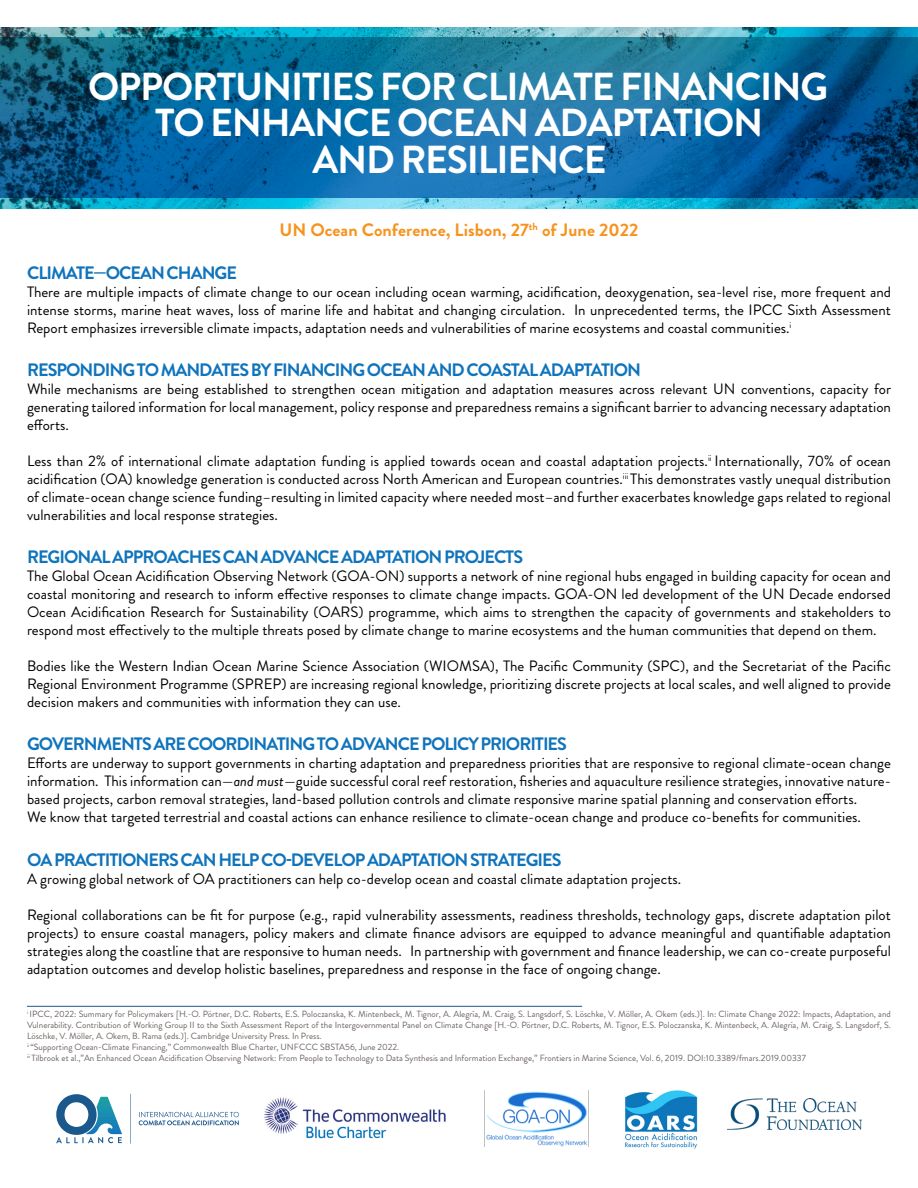
<style>
.page{position:relative;width:918px;height:1188px;background:#fff}
.page>*{position:absolute;margin:0;border:0;box-sizing:border-box;transform-origin:0 0}
.t1{font:700 39px "Brandon Grotesque";letter-spacing:-.03em;color:#fff}
.t2{font:700 18px "Brandon Grotesque";letter-spacing:-.055em;color:#1074bc}
.t3{font:700 18px "Brandon Grotesque";letter-spacing:.005em;color:#f7931d}
.t4{font:15px/18px "Brandon Grotesque";color:#000;text-align:justify}
.t5{font:9px/10.8px "Brandon Grotesque";color:#6b6360;text-align:justify}
.s1{font-style:italic}
</style>
<div class="page">
<img style="left:0;top:27px;width:918px;height:181px">
<svg style="left:0;top:37px;width:918px;height:161px;background:#0d6699"></svg>
<hr style="left:27px;top:1006px;width:555px;height:1px;background:#1b588c">
<img style="left:264px;top:1097px;width:182px;height:42px">
<img style="left:484px;top:1091px;width:105px;height:56px">
<img style="left:625px;top:1090px;width:73px;height:58px">
<img style="left:727px;top:1098px;width:135px;height:32px">
<svg style="left:130px;top:1094px;width:1px;height:50px"></svg>
<svg style="left:56px;top:1094px;width:66px;height:49px"></svg>
<svg style="left:139px;top:1112px;width:100px;height:13px"></svg>
<p class="t1" style="left:88px;top:59px;width:741px">OPPORTUNITIES FOR CLIMATE FINANCING</p>
<p class="t1" style="left:155px;top:96px;width:609px">TO ENHANCE OCEAN ADAPTATION</p>
<p class="t1" style="left:312px;top:132px;width:296px">AND RESILIENCE</p>
<p class="t3" style="left:279px;top:217px;width:361px">UN Ocean Conference, Lisbon, 27<sup>th</sup> of June 2022</p>
<p class="t2" style="left:27px;top:260px;width:211px">CLIMATE—OCEAN CHANGE</p>
<p class="t4" style="left:27px;top:283px;width:866px">There are multiple impacts of climate change to our ocean including ocean warming, acidification, deoxygenation, sea-level rise, more frequent and intense storms, marine heat waves, loss of marine life and habitat and changing circulation. In unprecedented terms, the IPCC Sixth Assessment Report emphasizes irreversible climate impacts, adaptation needs and vulnerabilities of marine ecosystems and coastal communities.<sup>i</sup></p>
<p class="t2" style="left:27px;top:357px;width:616px">RESPONDING TO MANDATES BY FINANCING OCEAN AND COASTAL ADAPTATION</p>
<p class="t4" style="left:27px;top:380px;width:866px">While mechanisms are being established to strengthen ocean mitigation and adaptation measures across relevant UN conventions, capacity for generating tailored information for local management, policy response and preparedness remains a significant barrier to advancing necessary adaptation efforts.</p>
<p class="t4" style="left:27px;top:452px;width:866px">Less than 2% of international climate adaptation funding is applied towards ocean and coastal adaptation projects.<sup>ii</sup> Internationally, 70% of ocean acidification (OA) knowledge generation is conducted across North American and European countries.<sup>iii</sup> This demonstrates vastly unequal distribution of climate-ocean change science funding–resulting in limited capacity where needed most–and further exacerbates knowledge gaps related to regional vulnerabilities and local response strategies.</p>
<p class="t2" style="left:27px;top:544px;width:497px">REGIONAL APPROACHES CAN ADVANCE ADAPTATION PROJECTS</p>
<p class="t4" style="left:27px;top:567px;width:866px">The Global Ocean Acidification Observing Network (GOA-ON) supports a network of nine regional hubs engaged in building capacity for ocean and coastal monitoring and research to inform effective responses to climate change impacts. GOA-ON led development of the UN Decade endorsed Ocean Acidification Research for Sustainability (OARS) programme, which aims to strengthen the capacity of governments and stakeholders to respond most effectively to the multiple threats posed by climate change to marine ecosystems and the human communities that depend on them.</p>
<p class="t4" style="left:27px;top:657px;width:866px">Bodies like the Western Indian Ocean Marine Science Association (WIOMSA), The Pacific Community (SPC), and the Secretariat of the Pacific Regional Environment Programme (SPREP) are increasing regional knowledge, prioritizing discrete projects at local scales, and well aligned to provide decision makers and communities with information they can use.</p>
<p class="t2" style="left:27px;top:732px;width:541px">GOVERNMENTS ARE COORDINATING TO ADVANCE POLICY PRIORITIES</p>
<p class="t4" style="left:27px;top:754px;width:866px">Efforts are underway to support governments in charting adaptation and preparedness priorities that are responsive to regional climate-ocean change information. This information can—<span class="s1">and must</span>—guide successful coral reef restoration, fisheries and aquaculture resilience strategies, innovative nature&shy;based projects, carbon removal strategies, land-based pollution controls and climate responsive marine spatial planning and conservation efforts.</p>
<p class="t4" style="left:27px;top:808px;width:836px">We know that targeted terrestrial and coastal actions can enhance resilience to climate-ocean change and produce co-benefits for communities.</p>
<p class="t2" style="left:27px;top:847px;width:536px">OA PRACTITIONERS CAN HELP CO-DEVELOP ADAPTATION STRATEGIES</p>
<p class="t4" style="left:27px;top:870px;width:656px">A growing global network of OA practitioners can help co-develop ocean and coastal climate adaptation projects.</p>
<p class="t4" style="left:27px;top:906px;width:866px">Regional collaborations can be fit for purpose (e.g., rapid vulnerability assessments, readiness thresholds, technology gaps, discrete adaptation pilot projects) to ensure coastal managers, policy makers and climate finance advisors are equipped to advance meaningful and quantifiable adaptation strategies along the coastline that are responsive to human needs. In partnership with government and finance leadership, we can co-create purposeful adaptation outcomes and develop holistic baselines, preparedness and response in the face of ongoing change.</p>
<p class="t5" style="left:27px;top:1009px;width:865px"><sup>i</sup> IPCC, 2022: Summary for Policymakers [H.-O. Pörtner, D.C. Roberts, E.S. Poloczanska, K. Mintenbeck, M. Tignor, A. Alegría, M. Craig, S. Langsdorf, S. Löschke, V. Möller, A. Okem (eds.)]. In: Climate Change 2022: Impacts, Adaptation, and Vulnerability. Contribution of Working Group II to the Sixth Assessment Report of the Intergovernmental Panel on Climate Change [H.-O. Pörtner, D.C. Roberts, M. Tignor, E.S. Poloczanska, K. Mintenbeck, A. Alegría, M. Craig, S. Langsdorf, S.<br>Löschke, V. Möller, A. Okem, B. Rama (eds.)]. Cambridge University Press. In Press.</p>
<p class="t5" style="left:27px;top:1041px;width:374px"><sup>ii</sup> “Supporting Ocean-Climate Financing,” Commonwealth Blue Charter, UNFCCC SBSTA56, June 2022.</p>
<p class="t5" style="left:27px;top:1052px;width:780px"><sup>iii</sup> Tilbrook et al.,”An Enhanced Ocean Acidification Observing Network: From People to Technology to Data Synthesis and Information Exchange,” Frontiers in Marine Science, Vol. 6, 2019. DOI:10.3389/fmars.2019.00337</p>
</div>
